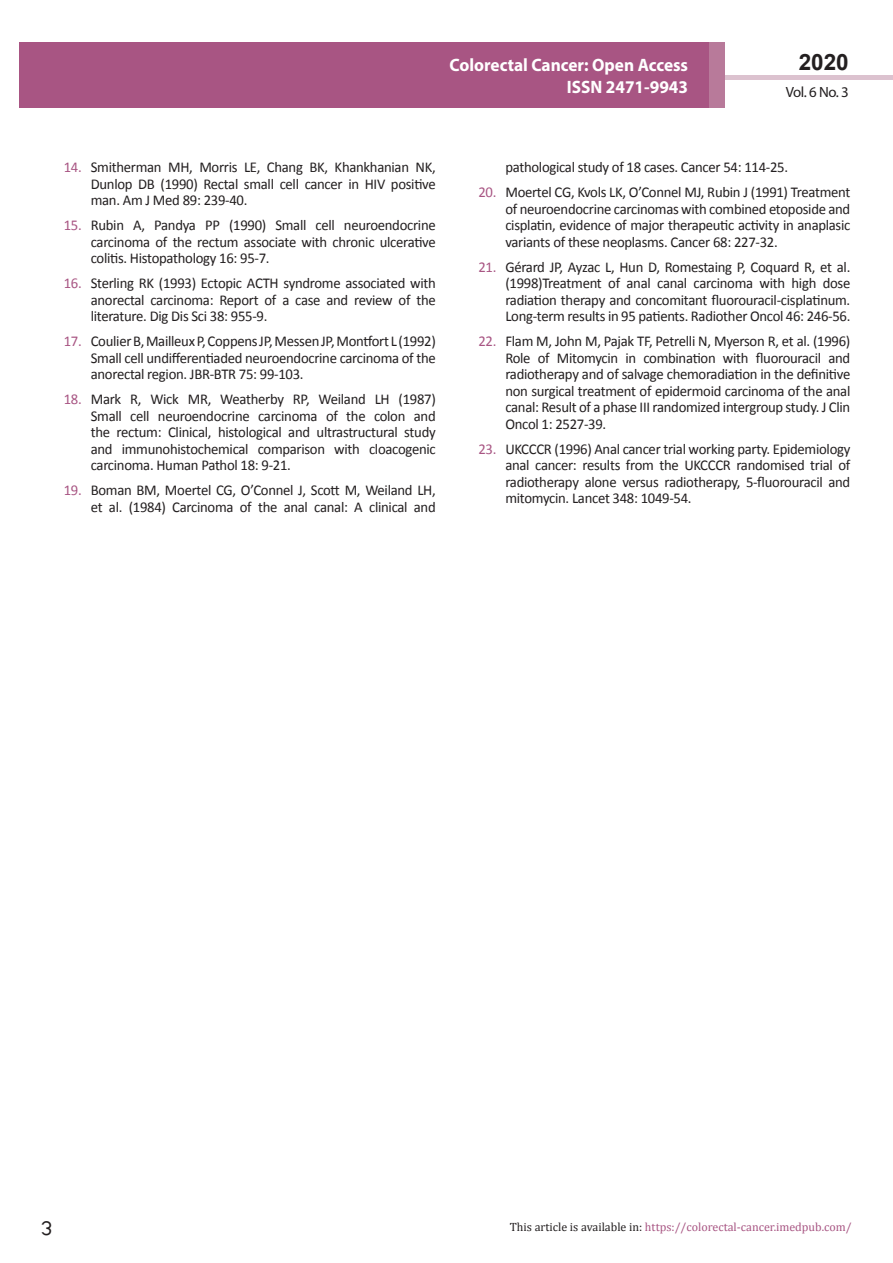
<style>
.page{position:relative;width:893px;height:1263px;background:#fff}
.page>*{position:absolute;margin:0;border:0;box-sizing:border-box;transform-origin:0 0}
.t1{font:25.5px "Tunga";color:#231f20}
.t2{font:700 22.5px "Arial";color:#231f20}
.t3{font:700 18px/21.6px "Myriad Pro";color:#fff;text-align:right;scale:.96 1}
.t4{font:15px/16.5px "Calibri";letter-spacing:-.02em;color:#231f20;text-align:justify}
.t5{font:14.85px "Myriad Pro";color:#231f20}
.t6{font:12px "Cambria";color:#a85583}
.s1{color:#a85583}
.s2{color:#231f20}
</style>
<div class="page">
<hr style="left:725px;top:75px;width:168px;height:4px;background:#dcc2cf">
<div style="left:19px;top:42px;width:690px;height:66px;background:#a85583"></div>
<div style="left:709px;top:42px;width:16px;height:66px;background:#b87a9a"></div>
<p class="t3" style="left:450px;top:54px;width:250px">Colorectal Cancer: Open Access<br>ISSN 2471-9943</p>
<p class="t3" style="left:517px;top:53px;width:198px">ARCHIVOS DE MEDICINA<br>ISSN 1698-9465</p>
<h2 class="t2" style="left:799px;top:47px;width:52px">2020</h2>
<p class="t5" style="left:786px;top:83px;width:64px">Vol. 6 No. 3</p>
<p class="t4" style="left:91px;top:159px;width:346px;text-indent:-27px"><span class="s1">14.</span> Smitherman MH, Morris LE, Chang BK, Khankhanian NK, Dunlop DB (1990) Rectal small cell cancer in HIV positive man. Am J Med 89: 239-40.</p>
<p class="t4" style="left:91px;top:217px;width:346px;text-indent:-27px"><span class="s1">15.</span> Rubin A, Pandya PP (1990) Small cell neuroendocrine carcinoma of the rectum associate with chronic ulcerative colitis. Histopathology 16: 95-7.</p>
<p class="t4" style="left:91px;top:275px;width:347px;text-indent:-27px"><span class="s1">16.</span> Sterling RK (1993) Ectopic ACTH syndrome associated with anorectal carcinoma: Report of a case and review of the literature. Dig Dis Sci 38: 955-9.</p>
<p class="t4" style="left:91px;top:333px;width:346px;text-indent:-27px"><span class="s1">17.</span> Coulier B, Mailleux P, Coppens JP, Messen JP, Montfort L (1992)<br>Small cell undifferentiaded neuroendocrine carcinoma of the anorectal region. JBR-BTR 75: 99-103.</p>
<p class="t4" style="left:91px;top:391px;width:347px;text-indent:-27px"><span class="s1">18.</span> Mark R, Wick MR, Weatherby RP, Weiland LH (1987)<br>Small cell neuroendocrine carcinoma of the colon and the rectum: Clinical, histological and ultrastructural study and immunohistochemical comparison with cloacogenic carcinoma. Human Pathol 18: 9-21.</p>
<p class="t4" style="left:64px;top:482px;width:374px;text-align:right"><span class="s1">19.</span> Boman BM, Moertel CG, O’Connel J, Scott M, Weiland LH, et al. (1984) Carcinoma of the anal canal: A clinical and</p>
<p class="t4" style="left:505px;top:159px;width:284px">pathological study of 18 cases. Cancer 54: 114-25.</p>
<p class="t4" style="left:505px;top:184px;width:347px;text-indent:-27px"><span class="s1">20.</span> Moertel CG, Kvols LK, O’Connel MJ, Rubin J (1991) Treatment of neuroendocrine carcinomas with combined etoposide and cisplatin, evidence of major therapeutic activity in anaplasic variants of these neoplasms. Cancer 68: 227-32.</p>
<p class="t4" style="left:505px;top:259px;width:346px;text-indent:-27px"><span class="s1">21.</span> Gérard JP, Ayzac L, Hun D, Romestaing P, Coquard R, et al. (1998)Treatment of anal canal carcinoma with high dose radiation therapy and concomitant fluorouracil-cisplatinum.<br>Long-term results in 95 patients. Radiother Oncol 46: 246-56.</p>
<p class="t4" style="left:505px;top:333px;width:346px;text-indent:-27px"><span class="s1">22.</span> Flam M, John M, Pajak TF, Petrelli N, Myerson R, et al. (1996)<br>Role of Mitomycin in combination with fluorouracil and radiotherapy and of salvage chemoradiation in the definitive non surgical treatment of epidermoid carcinoma of the anal canal: Result of a phase III randomized intergroup study. J Clin Oncol 1: 2527-39.</p>
<p class="t4" style="left:505px;top:441px;width:346px;text-indent:-27px"><span class="s1">23.</span> UKCCCR (1996) Anal cancer trial working party. Epidemiology anal cancer: results from the UKCCCR randomised trial of radiotherapy alone versus radiotherapy, 5-fluorouracil and mitomycin. Lancet 348: 1049-54.</p>
<h1 class="t1" style="left:41px;top:1211px;width:13px">3</h1>
<p class="t6" style="left:510px;top:1219px;width:343px"><span class="s2">This article is available in:</span> https://colorectal-cancer.imedpub.com/</p>
</div>
